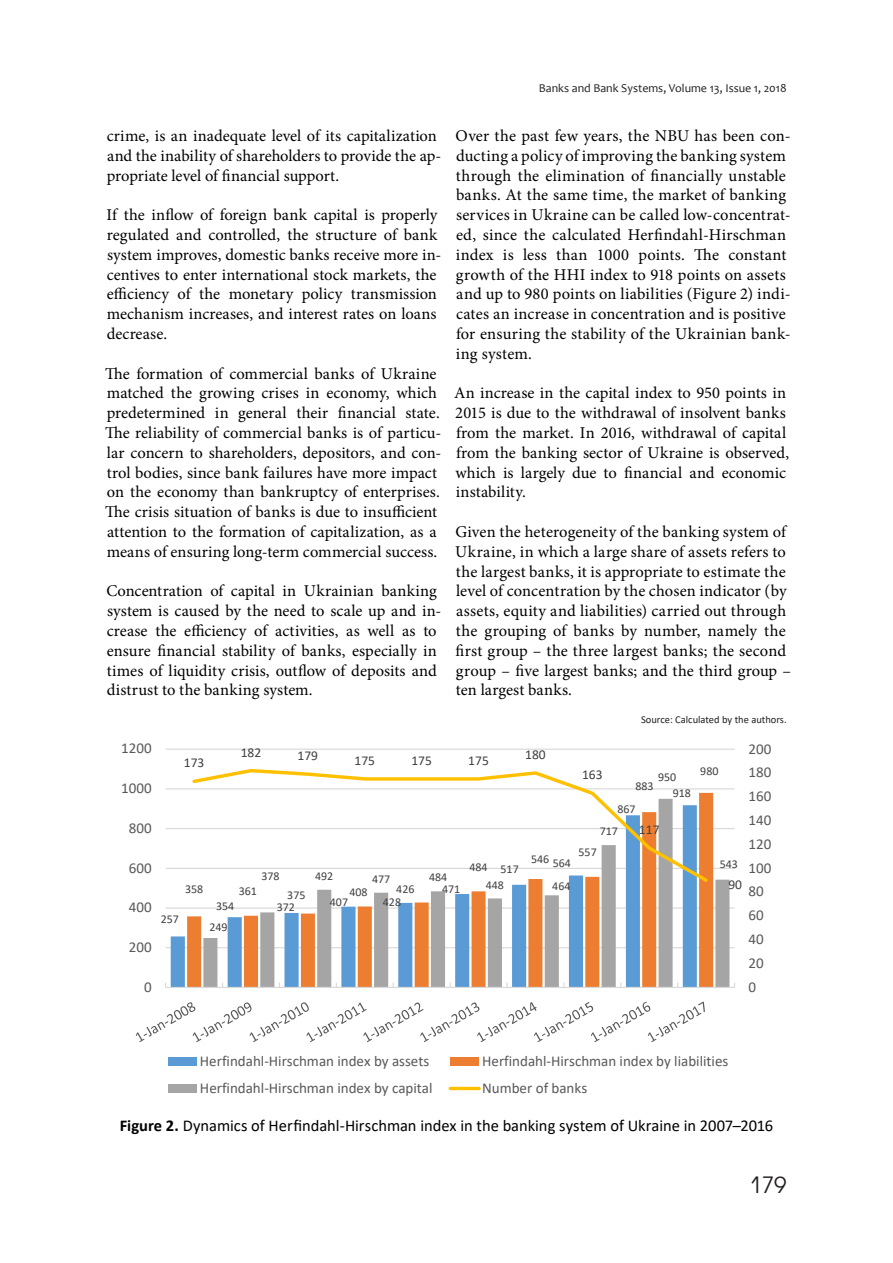
<style>
.page{position:relative;width:893px;height:1263px;background:#fff}
.page>*{position:absolute;margin:0;border:0;box-sizing:border-box;transform-origin:0 0}
.t1{font:22.5px "Avant Garde Gothic C";color:#231f20}
.t2{font:16.5px/19.8px "Minion Pro";letter-spacing:.01em;color:#000}
.t3{font:16.5px "Calibri";letter-spacing:-.005em;color:#000}
.t4{font:15px "Calibri";color:#595959}
.t5{font:13.5px "Calibri";color:#404040}
.t6{font:12px "Calibri";letter-spacing:-.005em;color:#404040}
.t7{font:12px "Candara";color:#231f20}
.t8{font:10.5px "Calibri";color:#231f20}
.s1{font-weight:700}
</style>
<div class="page">
<hr style="left:166px;top:947px;width:569px;height:1px;background:#d9d9d9">
<hr style="left:166px;top:907px;width:569px;height:2px;background:#d9d9d9">
<hr style="left:166px;top:868px;width:569px;height:1px;background:#d9d9d9">
<hr style="left:166px;top:828px;width:569px;height:1px;background:#d9d9d9">
<hr style="left:166px;top:788px;width:569px;height:1px;background:#d9d9d9">
<hr style="left:166px;top:749px;width:569px;height:1px;background:#d9d9d9">
<svg style="left:171px;top:907px;width:16px;height:80px"></svg>
<svg style="left:203px;top:799px;width:526px;height:188px"></svg>
<hr style="left:166px;top:987px;width:569px;height:1px;background:#d9d9d9">
<svg style="left:190px;top:769px;width:521px;height:116px"></svg>
<svg style="left:136px;top:1001px;width:569px;height:41px"></svg>
<div style="left:168px;top:1057px;width:29px;height:8px;background:#5b9bd5"></div>
<div style="left:450px;top:1057px;width:29px;height:8px;background:#ed7d31"></div>
<div style="left:168px;top:1084px;width:29px;height:8px;background:#a5a5a5"></div>
<hr style="left:450px;top:1087px;width:29px;height:3px;background:#ffc000">
<p class="t7" style="left:539px;top:83px;width:249px">Banks and Bank Systems, Volume 13, Issue 1, 2018</p>
<p class="t2" style="left:107px;top:127px;width:336px">crime, is an inadequate level of its capitalization and the inability of shareholders to provide the ap&shy;propriate level of financial support.</p>
<p class="t2" style="left:106px;top:207px;width:336px">If the inflow of foreign bank capital is properly regulated and controlled, the structure of bank system improves, domestic banks receive more in&shy;centives to enter international stock markets, the efficiency of the monetary policy transmission mechanism increases, and interest rates on loans decrease.</p>
<p class="t2" style="left:105px;top:365px;width:338px">The formation of commercial banks of Ukraine matched the growing crises in economy, which predetermined in general their financial state.<br>The reliability of commercial banks is of particu&shy;lar concern to shareholders, depositors, and con&shy;trol bodies, since bank failures have more impact on the economy than bankruptcy of enterprises.<br>The crisis situation of banks is due to insufficient attention to the formation of capitalization, as a means of ensuring long-term commercial success.</p>
<p class="t2" style="left:106px;top:583px;width:337px">Concentration of capital in Ukrainian banking system is caused by the need to scale up and in&shy;crease the efficiency of activities, as well as to ensure financial stability of banks, especially in times of liquidity crisis, outflow of deposits and distrust to the banking system.</p>
<p class="t2" style="left:455px;top:127px;width:337px">Over the past few years, the NBU has been con&shy;ducting a policy of improving the banking system through the elimination of financially unstable banks. At the same time, the market of banking services in Ukraine can be called low-concentrat&shy;ed, since the calculated Herfindahl-Hirschman index is less than 1000 points. The constant growth of the HHI index to 918 points on assets and up to 980 points on liabilities (Figure 2) indi&shy;cates an increase in concentration and is positive for ensuring the stability of the Ukrainian bank&shy;ing system.</p>
<p class="t2" style="left:454px;top:385px;width:336px">An increase in the capital index to 950 points in 2015 is due to the withdrawal of insolvent banks from the market. In 2016, withdrawal of capital from the banking sector of Ukraine is observed, which is largely due to financial and economic instability.</p>
<p class="t2" style="left:455px;top:523px;width:337px">Given the heterogeneity of the banking system of Ukraine, in which a large share of assets refers to the largest banks, it is appropriate to estimate the level of concentration by the chosen indicator (by assets, equity and liabilities) carried out through the grouping of banks by number, namely the first group – the three largest banks; the second group – five largest banks; and the third group – ten largest banks.</p>
<p class="t8" style="left:641px;top:712px;width:147px">Source: Calculated by the authors.</p>
<p class="t4" style="left:121px;top:738px;width:32px">1200</p>
<p class="t4" style="left:121px;top:778px;width:32px">1000</p>
<p class="t5" style="left:184px;top:753px;width:22px">173</p>
<p class="t5" style="left:241px;top:743px;width:22px">182</p>
<p class="t5" style="left:298px;top:746px;width:22px">179</p>
<p class="t5" style="left:354px;top:751px;width:22px">175</p>
<p class="t5" style="left:411px;top:751px;width:22px">175</p>
<p class="t5" style="left:468px;top:751px;width:22px">175</p>
<p class="t5" style="left:525px;top:745px;width:22px">180</p>
<p class="t5" style="left:582px;top:765px;width:22px">163</p>
<p class="t6" style="left:658px;top:769px;width:20px">950</p>
<p class="t6" style="left:635px;top:778px;width:20px">883</p>
<p class="t6" style="left:673px;top:784px;width:20px">918</p>
<p class="t6" style="left:700px;top:763px;width:20px">980</p>
<p class="t4" style="left:748px;top:738px;width:24px">200</p>
<p class="t4" style="left:748px;top:762px;width:24px">180</p>
<p class="t4" style="left:748px;top:786px;width:24px">160</p>
<p class="t6" style="left:618px;top:800px;width:20px">867</p>
<p class="t4" style="left:129px;top:817px;width:24px">800</p>
<p class="t6" style="left:600px;top:823px;width:20px">717</p>
<p class="t5" style="left:639px;top:820px;width:22px">117</p>
<p class="t4" style="left:748px;top:810px;width:24px">140</p>
<p class="t4" style="left:129px;top:857px;width:24px">600</p>
<p class="t4" style="left:129px;top:897px;width:24px">400</p>
<p class="t6" style="left:261px;top:868px;width:20px">378</p>
<p class="t6" style="left:315px;top:867px;width:20px">492</p>
<p class="t6" style="left:372px;top:870px;width:20px">477</p>
<p class="t6" style="left:429px;top:869px;width:20px">484</p>
<p class="t6" style="left:185px;top:880px;width:20px">358</p>
<p class="t6" style="left:239px;top:883px;width:20px">361</p>
<p class="t6" style="left:161px;top:911px;width:20px">257</p>
<p class="t6" style="left:216px;top:898px;width:20px">354</p>
<p class="t6" style="left:209px;top:919px;width:20px">249</p>
<p class="t6" style="left:287px;top:886px;width:20px">375</p>
<p class="t6" style="left:277px;top:899px;width:20px">372</p>
<p class="t6" style="left:349px;top:884px;width:20px">408</p>
<p class="t6" style="left:330px;top:893px;width:20px">407</p>
<p class="t6" style="left:396px;top:880px;width:20px">426</p>
<p class="t6" style="left:442px;top:881px;width:20px">471</p>
<p class="t6" style="left:383px;top:894px;width:20px">428</p>
<p class="t6" style="left:470px;top:858px;width:20px">484</p>
<p class="t6" style="left:501px;top:861px;width:20px">517</p>
<p class="t6" style="left:531px;top:851px;width:20px">546</p>
<p class="t6" style="left:553px;top:855px;width:20px">564</p>
<p class="t6" style="left:486px;top:876px;width:20px">448</p>
<p class="t6" style="left:552px;top:877px;width:20px">464</p>
<p class="t6" style="left:579px;top:844px;width:20px">557</p>
<p class="t6" style="left:720px;top:856px;width:20px">543</p>
<p class="t4" style="left:748px;top:833px;width:24px">120</p>
<p class="t4" style="left:748px;top:857px;width:24px">100</p>
<p class="t5" style="left:728px;top:875px;width:15px">90</p>
<p class="t4" style="left:748px;top:881px;width:17px">80</p>
<p class="t4" style="left:748px;top:905px;width:17px">60</p>
<p class="t4" style="left:129px;top:937px;width:24px">200</p>
<p class="t4" style="left:748px;top:929px;width:17px">40</p>
<p class="t4" style="left:748px;top:952px;width:17px">20</p>
<p class="t4" style="left:144px;top:976px;width:9px">0</p>
<p class="t4" style="left:748px;top:976px;width:9px">0</p>
<p class="t4" style="left:200px;top:1050px;width:231px">Herfindahl-Hirschman index by assets</p>
<p class="t4" style="left:482px;top:1050px;width:248px">Herfindahl-Hirschman index by liabilities</p>
<p class="t4" style="left:200px;top:1077px;width:234px">Herfindahl-Hirschman index by capital</p>
<p class="t4" style="left:482px;top:1077px;width:107px">Number of banks</p>
<p class="t3" style="left:120px;top:1114px;width:655px"><span class="s1">Figure 2.</span> Dynamics of Herfindahl-Hirschman index in the banking system of Ukraine in 2007–2016</p>
<h1 class="t1" style="left:749px;top:1172px;width:39px">179</h1>
</div>
